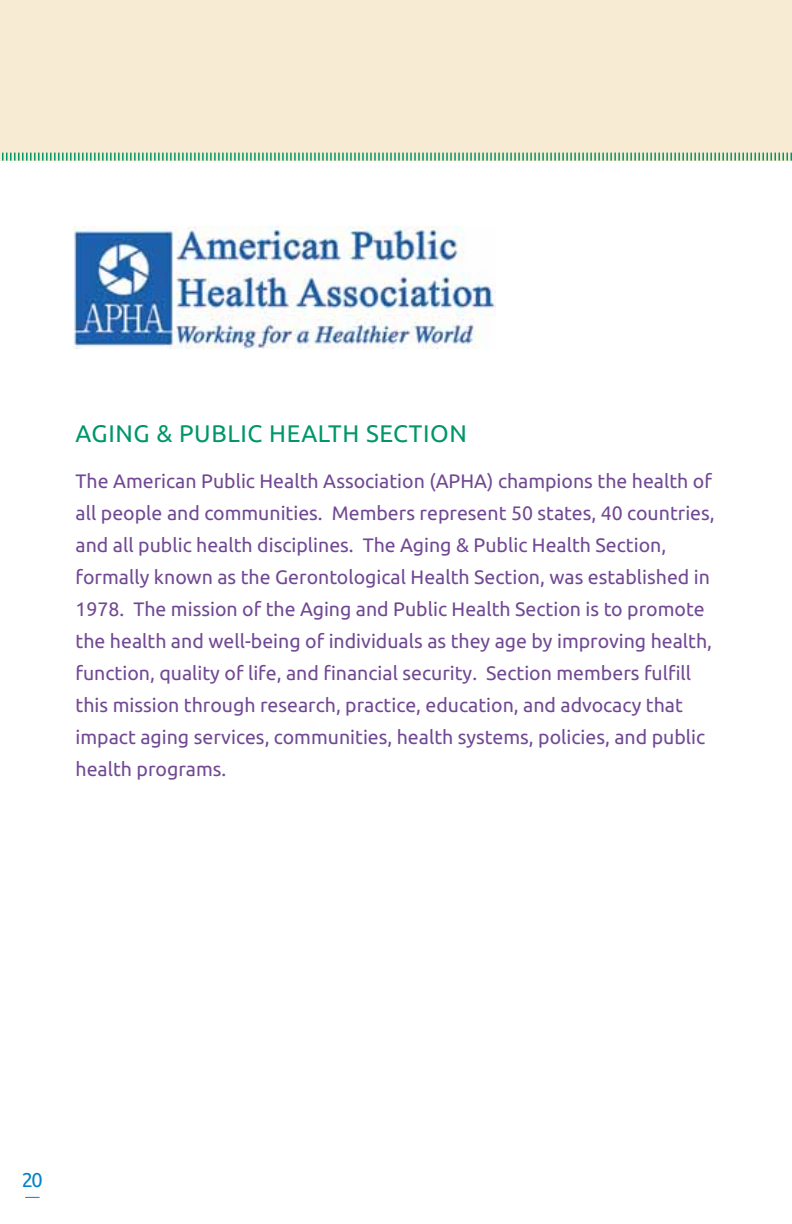
<style>
.page{position:relative;width:792px;height:1224px;background:#fff}
.page>*{position:absolute;margin:0;border:0;box-sizing:border-box;transform-origin:0 0}
.t1{font:24px "Ubuntu";letter-spacing:.025em;color:#009669}
.t2{font:20px "Ubuntu";color:#0083c8}
.t3{font:19.6px/32px "Ubuntu";color:#714993}
</style>
<div class="page">
<div style="left:0;top:0;width:792px;height:161px;background:#f7ecd3"></div>
<svg style="left:2px;top:152px;width:790px;height:9px"></svg>
<svg style="left:25px;top:1197px;width:15px;height:1px"></svg>
<img style="left:73px;top:226px;width:423px;height:123px">
<p class="t1" style="left:76px;top:419px;width:31px">Aging</p>
<p class="t1" style="left:156px;top:419px;width:53px">&amp; Public</p>
<p class="t1" style="left:269px;top:419px;width:33px">Health</p>
<p class="t1" style="left:366px;top:419px;width:29px">Section</p>
<p class="t3" style="left:76px;top:465px;width:641px">The American Public Health Association (APHA) champions the health of all people and communities. Members represent 50 states, 40 countries, and all public health disciplines. The Aging &amp; Public Health Section, formally known as the Gerontological Health Section, was established in 1978. The mission of the Aging and Public Health Section is to promote the health and well-being of individuals as they age by improving health, function, quality of life, and financial security. Section members fulfill this mission through research, practice, education, and advocacy that impact aging services, communities, health systems, policies, and public health programs.</p>
<p class="t2" style="left:22px;top:1168px;width:23px">20</p>
</div>
